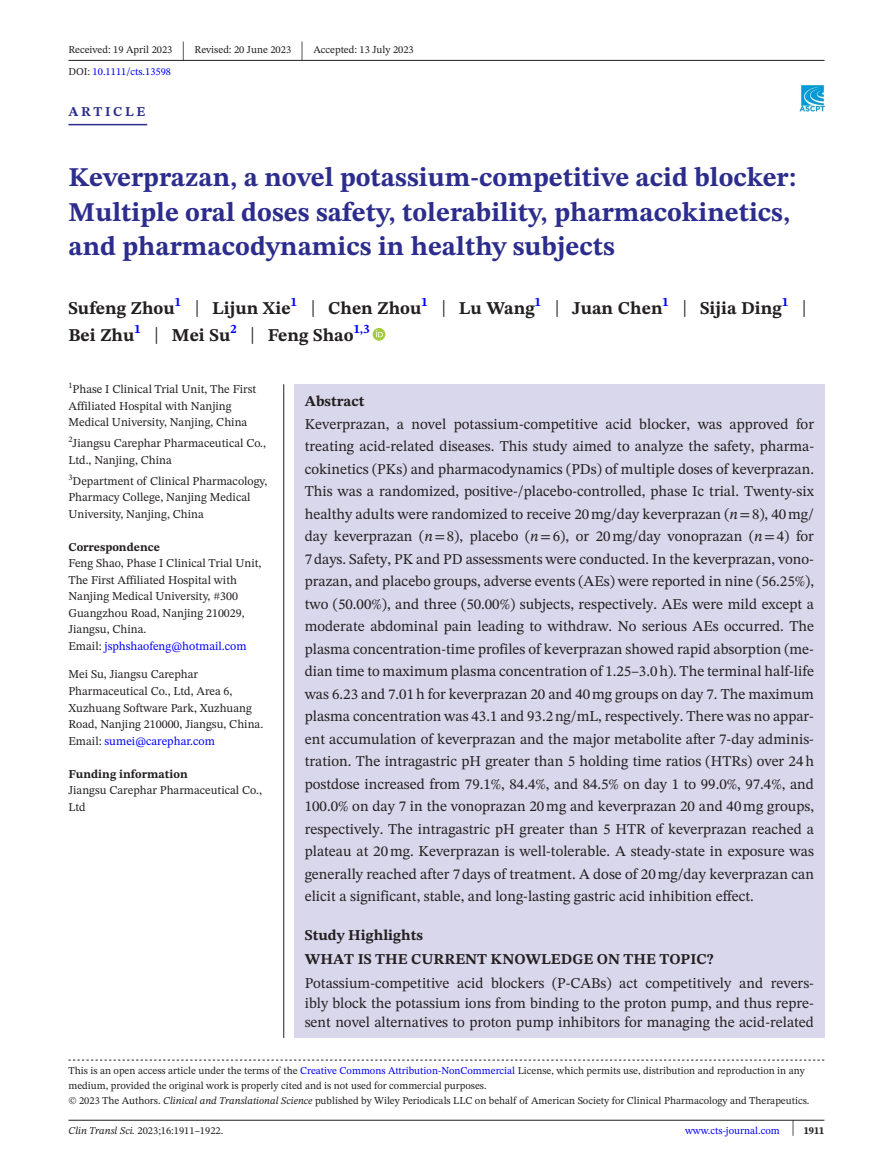
<style>
.page{position:relative;width:893px;height:1174px;background:#fff}
.page>*{position:absolute;margin:0;border:0;box-sizing:border-box;transform-origin:0 0}
.t1{font:700 27px/34.5px "STIX Two Text";color:#2c2d8c}
.t2{font:25.65px "STIX Two Text";color:#231f20;scale:.49 1}
.t3{font:700 18px/27px "STIX Two Text";color:#231f20}
.t4{font:15px/22.5px "STIX Two Text";color:#231f20;text-align:justify}
.t5{font:700 15px/24px "STIX Two Text";color:#231f20}
.t6{font:700 13.5px "STIX Two Text";letter-spacing:.2em;color:#2c2d8c}
.t7{font:12px/16.5px "STIX Two Text";color:#231f20}
.t8{font:700 12px "STIX Two Text";color:#231f20}
.t9{font:10.5px/15px "STIX Two Text";color:#231f20}
.t10{font:10.5px "STIX Two Text";color:#00f}
.s1{color:#231f20}
.s2{font-weight:400;font-size:23.4px}
.s3{color:#00f}
.s4{font-style:italic}
.s5{font-family:"STIX"}
.s6{font-size:22.2px;color:#231f20}
.s7{font-weight:700;color:#231f20}
</style>
<div class="page">
<hr style="left:68px;top:1119px;width:756px;height:1px;background:#231f20">
<img style="left:799px;top:85px;width:25px;height:26px">
<hr style="left:68px;top:60px;width:756px;height:1px;background:#231f20">
<hr style="left:68px;top:124px;width:79px;height:1px;background:#2c2d8c">
<svg style="left:373px;top:328px;width:12px;height:13px"></svg>
<svg style="left:376px;top:330px;width:7px;height:7px"></svg>
<svg style="left:68px;top:1059px;width:756px;height:1px"></svg>
<div style="left:294px;top:384px;width:530px;height:654px;background:#d9d7eb"></div>
<hr style="left:283px;top:384px;width:1px;height:654px;background:#231f20">
<p class="t9" style="left:68px;top:42px;width:106px">Received: 19 April 2023</p>
<h2 class="t2" style="left:182px;top:32px;width:8px">|</h2>
<p class="t9" style="left:195px;top:42px;width:98px">Revised: 20 June 2023</p>
<h2 class="t2" style="left:301px;top:32px;width:8px">|</h2>
<p class="t9" style="left:313px;top:42px;width:102px">Accepted: 13 July 2023</p>
<p class="t10" style="left:68px;top:64px;width:104px"><span class="s1">DOI:</span> 10.1111/cts.13598</p>
<p class="t6" style="left:68px;top:101px;width:79px">ARTICLE</p>
<h1 class="t1" style="left:68px;top:161px;width:729px">Keverprazan, a novel potassium-competitive acid blocker:<br>Multiple oral doses safety, tolerability, pharmacokinetics, and pharmacodynamics in healthy subjects</h1>
<p class="t3" style="left:68px;top:295px;width:740px">Sufeng Zhou<sup>1</sup> <span class="s2">|</span> Lijun Xie<sup>1</sup> <span class="s2">|</span> Chen Zhou<sup>1</sup> <span class="s2">|</span> Lu Wang<sup>1</sup> <span class="s2">|</span> Juan Chen<sup>1</sup> <span class="s2">|</span> Sijia Ding<sup>1</sup> <span class="s2">|<br></span>Bei Zhu<sup>1</sup> <span class="s2">|</span> Mei Su<sup>2</sup> <span class="s2">|</span> Feng Shao<sup>1,3</sup></p>
<p class="t7" style="left:68px;top:381px;width:189px"><sup>1</sup>Phase I Clinical Trial Unit, The First<br>Affiliated Hospital with Nanjing<br>Medical University, Nanjing, China</p>
<p class="t7" style="left:68px;top:435px;width:199px"><sup>2</sup>Jiangsu Carephar Pharmaceutical Co.,<br>Ltd., Nanjing, China</p>
<p class="t7" style="left:68px;top:472px;width:200px"><sup>3</sup>Department of Clinical Pharmacology,<br>Pharmacy College, Nanjing Medical<br>University, Nanjing, China</p>
<p class="t8" style="left:68px;top:538px;width:93px">Correspondence</p>
<p class="t7" style="left:68px;top:555px;width:195px">Feng Shao, Phase I Clinical Trial Unit,<br>The First Affiliated Hospital with<br>Nanjing Medical University, #300<br>Guangzhou Road, Nanjing 210029,<br>Jiangsu, China.<br>Email: <span class="s3">jsphshaofeng@hotmail.com</span></p>
<p class="t7" style="left:68px;top:666px;width:196px">Mei Su, Jiangsu Carephar<br>Pharmaceutical Co., Ltd, Area 6,<br>Xuzhuang Software Park, Xuzhuang<br>Road, Nanjing 210000, Jiangsu, China.<br>Email: <span class="s3">sumei@carephar.com</span></p>
<p class="t8" style="left:68px;top:765px;width:121px">Funding information</p>
<p class="t7" style="left:68px;top:781px;width:195px">Jiangsu Carephar Pharmaceutical Co.,<br>Ltd</p>
<p class="t5" style="left:305px;top:389px;width:61px">Abstract</p>
<p class="t4" style="left:305px;top:412px;width:511px">Keverprazan, a novel potassium-competitive acid blocker, was approved for treating acid-related diseases. This study aimed to analyze the safety, pharma&shy;cokinetics (PKs) and pharmacodynamics (PDs) of multiple doses of keverprazan.<br>This was a randomized, positive-/placebo-controlled, phase Ic trial. Twenty-six healthy adults were randomized to receive 20mg/day keverprazan (<span class="s4">n</span><span class="s5">=</span>8), 40mg/ day keverprazan (<span class="s4">n</span><span class="s5">=</span>8), placebo (<span class="s4">n</span><span class="s5">=</span>6), or 20mg/day vonoprazan (<span class="s4">n</span><span class="s5">=</span>4) for 7days. Safety, PK and PD assessments were conducted. In the keverprazan, vono&shy;prazan, and placebo groups, adverse events (AEs) were reported in nine (56.25%), two (50.00%), and three (50.00%) subjects, respectively. AEs were mild except a moderate abdominal pain leading to withdraw. No serious AEs occurred. The plasma concentration-time profiles of keverprazan showed rapid absorption (me&shy;dian time to maximum plasma concentration of 1.25–3.0h). The terminal half-life was 6.23 and 7.01h for keverprazan 20 and 40mg groups on day 7. The maximum plasma concentration was 43.1 and 93.2ng/mL, respectively. There was no appar&shy;ent accumulation of keverprazan and the major metabolite after 7-day adminis&shy;tration. The intragastric pH greater than 5 holding time ratios (HTRs) over 24h postdose increased from 79.1%, 84.4%, and 84.5% on day 1 to 99.0%, 97.4%, and 100.0% on day 7 in the vonoprazan 20mg and keverprazan 20 and 40mg groups, respectively. The intragastric pH greater than 5 HTR of keverprazan reached a plateau at 20mg. Keverprazan is well-tolerable. A steady-state in exposure was generally reached after 7days of treatment. A dose of 20mg/day keverprazan can elicit a significant, stable, and long-lasting gastric acid inhibition effect.</p>
<p class="t5" style="left:305px;top:923px;width:410px">Study Highlights<br>WHAT IS THE CURRENT KNOWLEDGE ON THE TOPIC?</p>
<p class="t4" style="left:305px;top:973px;width:511px;line-height:19.5px">Potassium-competitive acid blockers (P-CABs) act competitively and revers&shy;ibly block the potassium ions from binding to the proton pump, and thus repre&shy;sent novel alternatives to proton pump inhibitors for managing the acid-related</p>
<p class="t9" style="left:68px;top:1063px;width:743px">This is an open access article under the terms of the <span class="s3">Creative Commons Attribution-NonCommercial</span> License, which permits use, distribution and reproduction in any medium, provided the original work is properly cited and is not used for commercial purposes.<br>© 2023 The Authors. <span class="s4">Clinical and Translational Science</span> published by Wiley Periodicals LLC on behalf of American Society for Clinical Pharmacology and Therapeutics.</p>
<p class="t9" style="left:68px;top:1123px;width:156px"><span class="s4">Clin Transl Sci.</span> 2023;16:1911–1922.</p>
<p class="t10" style="left:685px;top:1123px;width:141px">www.cts-journal.com <span class="s6">|</span> <span class="s7">1911</span></p>
</div>
